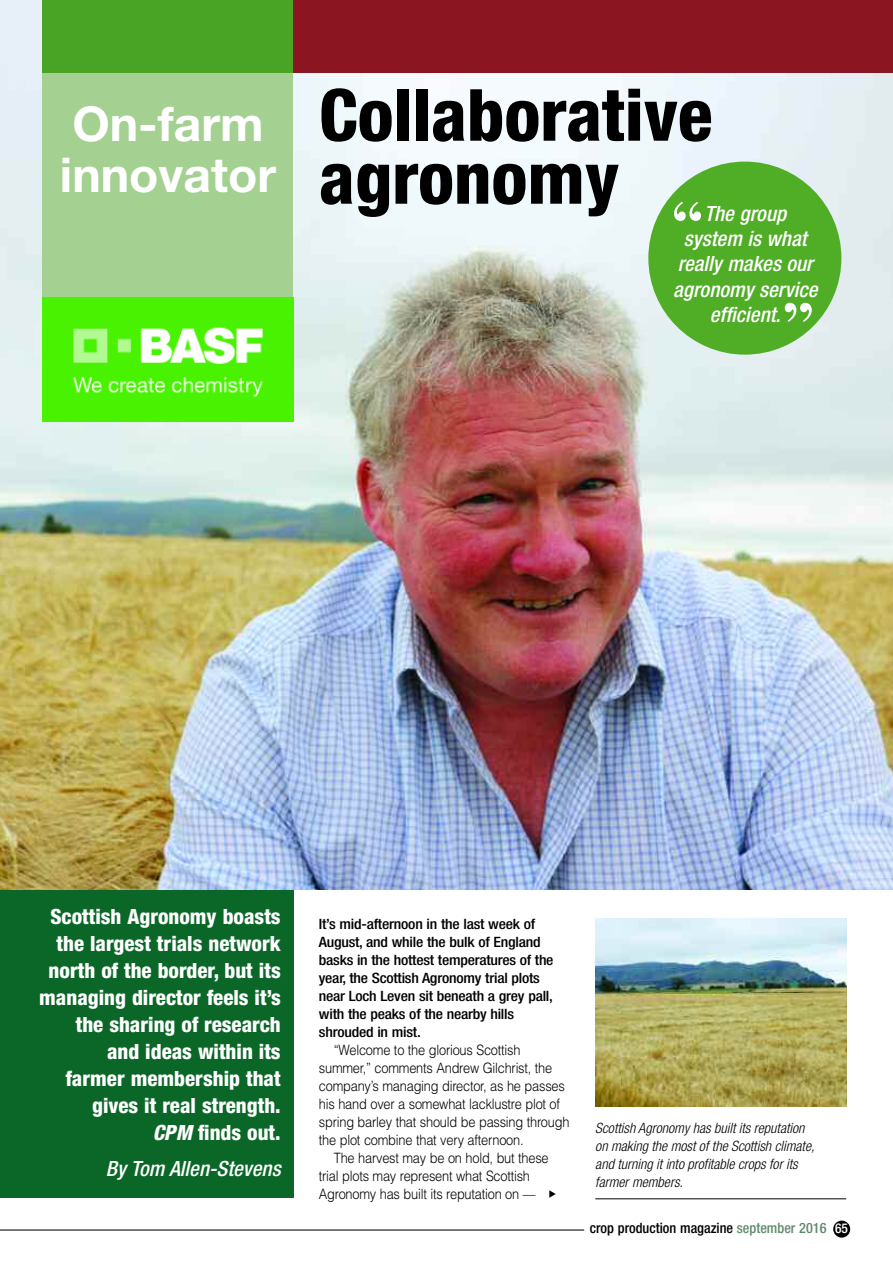
<style>
.page{position:relative;width:893px;height:1263px;background:#fff}
.page>*{position:absolute;margin:0;border:0;box-sizing:border-box;transform-origin:0 0}
.t1{font:800 condensed 72px/63px "Helvetica Neue";color:#000}
.t2{font:700 58.95px "Bodoni BT";color:#fff}
.t3{font:700 48px/51px "Helvetica Neue";color:#fff}
.t4{font:800 condensed 21px/27px "Helvetica Neue";color:#fff;text-align:right}
.t5{font:italic 500 condensed 21px/25.2px "Helvetica Neue";color:#fff;text-align:center}
.t6{font:300 14.25px/18px "Helvetica";letter-spacing:-.015em;color:#000;scale:.9 1}
.t7{font:500 condensed 14.25px/18px "Helvetica Neue";letter-spacing:-.015em;color:#000;scale:1.1 1}
.t8{font:italic 300 condensed 14.25px/18px "Helvetica Neue";color:#000}
.t9{font:500 condensed 14.25px "Helvetica Neue";letter-spacing:-.015em;color:#000}
.s1{font-style:italic}
.s2{color:#60896c}
.s3{font-size:13.5px;color:#fff}
</style>
<div class="page">
<div style="left:0;top:889px;width:293px;height:309px;background:#0a6727"></div>
<img style="left:0;top:0;width:893px;height:890px">
<div style="left:648px;top:162px;width:193px;height:193px;background:#50ad26;border-radius:50%"></div>
<div style="left:43px;top:56px;width:250px;height:242px;background:#a4d192"></div>
<img style="left:43px;top:298px;width:250px;height:124px">
<div style="left:43px;top:0;width:250px;height:72px;background:#49a325"></div>
<div style="left:833px;top:1220px;width:17px;height:17px;background:#000;border-radius:50%"></div>
<hr style="left:0;top:1229px;width:584px;height:1px;background:#000">
<img style="left:595px;top:918px;width:251px;height:188px">
<hr style="left:595px;top:1198px;width:251px;height:1px;background:#000">
<div style="left:293px;top:0;width:600px;height:72px;background:#8b1622"></div>
<h3 class="t3" style="left:60px;top:103px;width:218px">On-farm innovator</h3>
<h1 class="t1" style="left:319px;top:90px;width:395px">Collaborative agronomy</h1>
<h2 class="t2" style="left:670px;top:203px;width:35px">“</h2>
<h3 class="t5" style="left:673px;top:203px;width:146px">The group system is what really makes our agronomy service efficient.</h3>
<h2 class="t2" style="left:781px;top:304px;width:35px">”</h2>
<h3 class="t4" style="left:39px;top:905px;width:243px">Scottish Agronomy boasts the largest trials network north of the border, but its managing director feels it’s the sharing of research and ideas within its<br>farmer membership that gives it real strength.<br><span class="s1">CPM</span> finds out.</h3>
<h3 class="t5" style="left:106px;top:1158px;width:176px">By Tom Allen-Stevens</h3>
<p class="t7" style="left:319px;top:916px;width:215px">It’s mid-afternoon in the last week of August, and while the bulk of England basks in the hottest temperatures of the year, the Scottish Agronomy trial plots near Loch Leven sit beneath a grey pall, with the peaks of the nearby hills shrouded in mist.</p>
<p class="t6" style="left:319px;top:1041px;width:280px;text-indent:15px">“Welcome to the glorious Scottish summer,” comments Andrew Gilchrist, the company’s managing director, as he passes his hand over a somewhat lacklustre plot of spring barley that should be passing through the plot combine that very afternoon.</p>
<p class="t6" style="left:319px;top:1149px;width:257px;text-indent:15px">The harvest may be on hold, but these trial plots may represent what Scottish<br>Agronomy has built its reputation on ––</p>
<p class="t8" style="left:595px;top:1120px;width:221px">Scottish Agronomy has built its reputation on making the most of the Scottish climate, and turning it into profitable crops for its</p>
<p class="t8" style="left:595px;top:1174px;width:89px">farmer members.</p>
<p class="t9" style="left:590px;top:1223px;width:260px">crop production magazine <span class="s2">september 2016</span> <span class="s3">65</span></p>
</div>
